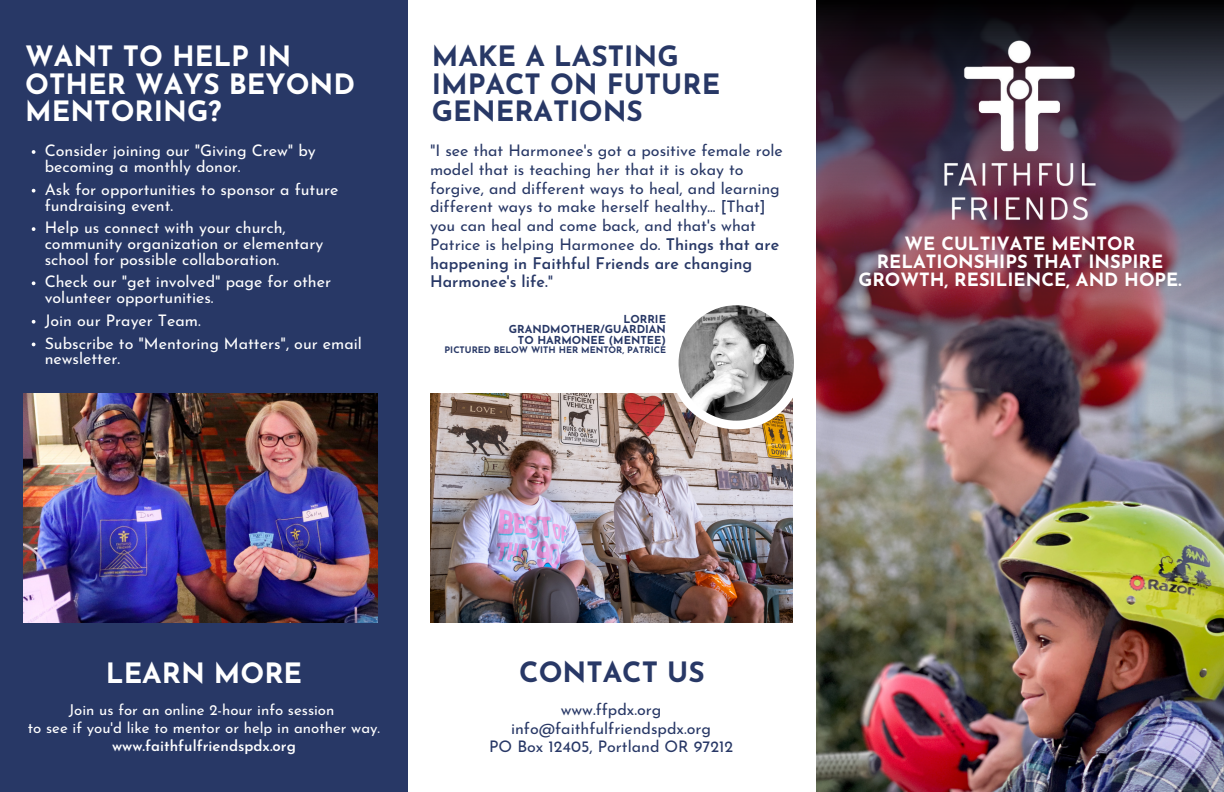
<style>
.page{position:relative;width:1224px;height:792px;background:#fff}
.page>*{position:absolute;margin:0;border:0;box-sizing:border-box;transform-origin:0 0}
.t1{font:700 28px/27.8px "Josefin Sans";color:#fff}
.t2{font:700 28px/27.8px "Josefin Sans";color:#283866}
.t3{font:700 18.3px/18px "Josefin Sans";color:#fff;text-align:center}
.t4{font:16px/18.8px "Josefin Sans";color:#283866}
.t5{font:16px/15.8px "Josefin Sans";color:#fff}
.t6{font:15px/18px "Josefin Sans";color:#fff;text-align:center}
.t7{font:700 11px "Josefin Sans";color:#283866}
.t8{font:700 9px "Josefin Sans";color:#283866}
.s1{font-weight:600}
</style>
<div class="page">
<div style="left:0;top:0;width:408px;height:792px;background:#283866"></div>
<img style="left:816px;top:408px;width:408px;height:384px">
<img style="left:816px;top:0;width:408px;height:408px">
<img style="left:939px;top:37px;width:162px;height:189px">
<img style="left:23px;top:393px;width:354px;height:230px">
<img style="left:430px;top:393px;width:362px;height:230px">
<svg style="left:670px;top:305px;width:124px;height:124px"></svg>
<img style="left:679px;top:305px;width:115px;height:116px;border-radius:50%">
<svg style="left:32px;top:150px;width:3px;height:4px"></svg>
<svg style="left:32px;top:189px;width:3px;height:4px"></svg>
<svg style="left:32px;top:227px;width:3px;height:4px"></svg>
<svg style="left:32px;top:281px;width:3px;height:4px"></svg>
<svg style="left:32px;top:320px;width:3px;height:4px"></svg>
<p class="t1" style="left:25px;top:45px;width:331px">WANT TO HELP IN<br>OTHER WAYS BEYOND<br>MENTORING?</p>
<p class="t2" style="left:432px;top:45px;width:290px">MAKE A LASTING<br>IMPACT ON FUTURE<br>GENERATIONS</p>
<p class="t5" style="left:45px;top:144px;width:273px">Consider joining our "Giving Crew" by becoming a monthly donor.</p>
<p class="t5" style="left:45px;top:183px;width:295px">Ask for opportunities to sponsor a future fundraising event.</p>
<p class="t5" style="left:45px;top:221px;width:280px">Help us connect with your church, community organization or elementary school for possible collaboration.</p>
<p class="t5" style="left:45px;top:276px;width:288px">Check our "get involved" page for other volunteer opportunities.</p>
<p class="t5" style="left:45px;top:314px;width:158px">Join our Prayer Team.</p>
<p class="t5" style="left:45px;top:337px;width:319px">Subscribe to "Mentoring Matters", our email newsletter.</p>
<p class="t4" style="left:430px;top:143px;width:354px">"I see that Harmonee's got a positive female role model that is teaching her that it is okay to forgive, and different ways to heal, and learning different ways to make herself healthy... [That] you can heal and come back, and that's what Patrice is helping Harmonee do. <span class="s1">Things that are happening in Faithful Friends are changing Harmonee's life.</span>"</p>
<p class="t7" style="left:624px;top:314px;width:44px">LORRIE</p>
<p class="t7" style="left:509px;top:325px;width:159px">GRANDMOTHER/GUARDIAN</p>
<p class="t7" style="left:518px;top:335px;width:150px">TO HARMONEE (MENTEE)</p>
<p class="t8" style="left:445px;top:347px;width:223px">PICTURED BELOW WITH HER MENTOR, PATRICE</p>
<p class="t3" style="left:858px;top:236px;width:325px">WE CULTIVATE MENTOR<br>RELATIONSHIPS THAT INSPIRE<br>GROWTH, RESILIENCE, AND HOPE.</p>
<p class="t1" style="left:106px;top:662px;width:198px">LEARN MORE</p>
<p class="t6" style="left:69px;top:702px;width:267px">Join us for an online 2-hour info session</p>
<p class="t6" style="left:28px;top:720px;width:354px">to see if you'd like to mentor or help in another way. <span class="s1">www.faithfulfriendspdx.org</span></p>
<p class="t2" style="left:519px;top:661px;width:187px">CONTACT US</p>
<p class="t4" style="left:561px;top:702px;width:102px">www.ffpdx.org</p>
<p class="t4" style="left:511px;top:720px;width:202px">info@faithfulfriendspdx.org</p>
<p class="t4" style="left:489px;top:739px;width:245px">PO Box 12405, Portland OR 97212</p>
</div>
